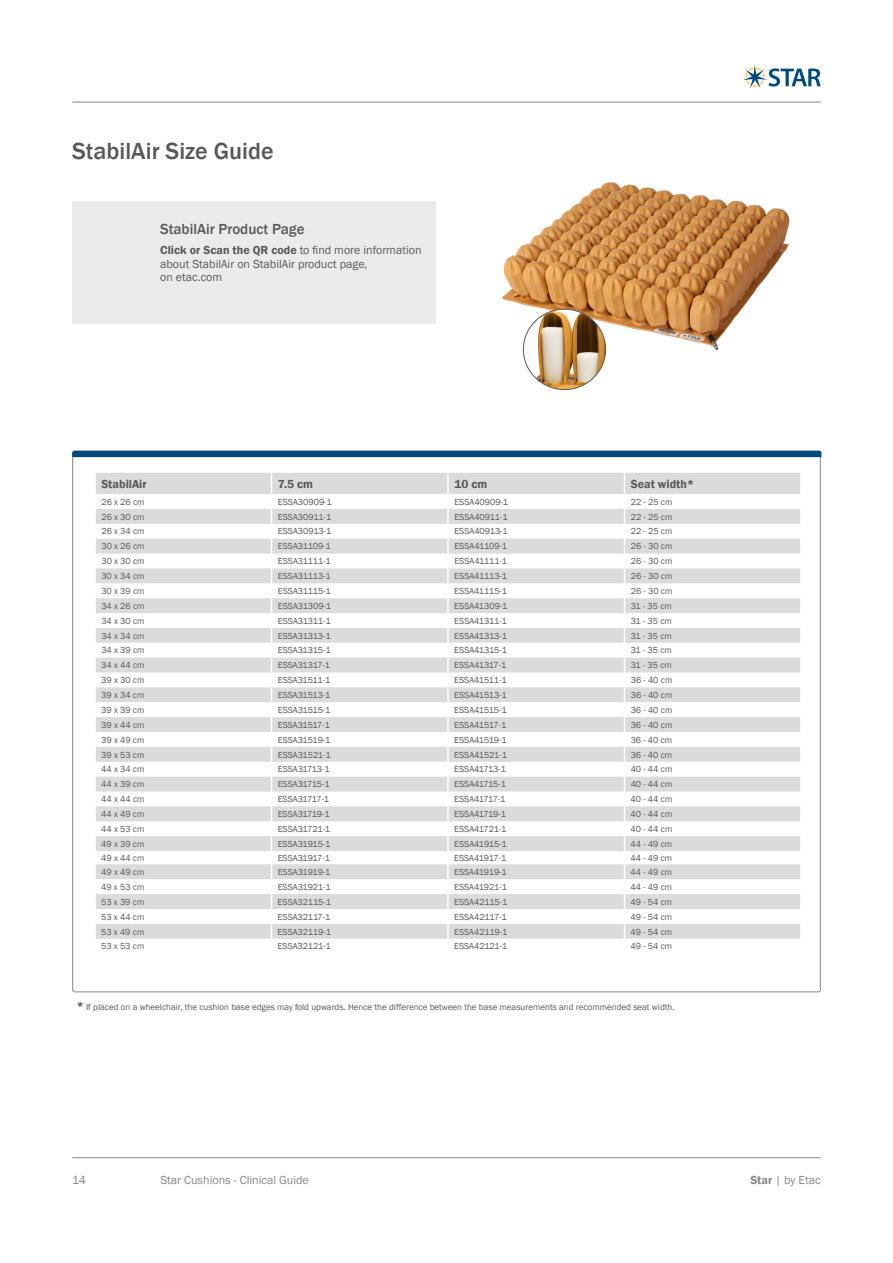
<style>
.page{position:relative;width:893px;height:1263px;background:#fff}
.page>*{position:absolute;margin:0;border:0;box-sizing:border-box;transform-origin:0 0}
.t1{font:500 24px "Franklin Gothic";color:#58595b}
.t2{font:500 15px "Franklin Gothic";color:#58595b}
.t3{font:12px/13.5px "Franklin Gothic";color:#58595b}
.t4{font:12px "Franklin Gothic";color:#84888c}
.t5{font:600 12px "Franklin Gothic";color:#58595b}
.t6{font:9px "Franklin Gothic";color:#58595b}
.t7{font:9px "Franklin Gothic";letter-spacing:-.025em;color:#58595b}
.t8{font:9px "Franklin Gothic";letter-spacing:-.035em;color:#58595b}
.s1{font-weight:600}
.s2{font-weight:600;font-size:12px}
</style>
<div class="page">
<hr style="left:72px;top:102px;width:749px;height:1px;background:#84888c">
<hr style="left:72px;top:1157px;width:749px;height:1px;background:#84888c">
<svg style="left:96px;top:473px;width:704px;height:466px;fill:#e0e1e3"></svg>
<svg style="left:447px;top:494px;width:2px;height:445px"></svg>
<svg style="left:624px;top:473px;width:1px;height:466px"></svg>
<hr style="left:447px;top:473px;width:2px;height:21px;background:#fff">
<svg style="left:271px;top:473px;width:1px;height:466px"></svg>
<div style="left:72px;top:451px;width:749px;height:6px;background:#00497c"></div>
<img style="left:502px;top:182px;width:288px;height:167px">
<svg style="left:743px;top:65px;width:78px;height:23px"></svg>
<div style="left:72px;top:201px;width:364px;height:123px;background:#ebebec"></div>
<img style="left:523px;top:309px;width:82px;height:81px">
<div style="left:523px;top:309px;width:83px;height:81px;border:1px solid #58595b;border-radius:50%"></div>
<h1 class="t1" style="left:72px;top:136px;width:203px">StabilAir Size Guide</h1>
<h2 class="t2" style="left:160px;top:220px;width:146px">StabilAir Product Page</h2>
<h3 class="t3" style="left:160px;top:244px;width:263px"><span class="s1">Click or Scan the QR code</span> to find more information about StabilAir on StabilAir product page,<br>on etac.com</h3>
<h3 class="t5" style="left:101px;top:476px;width:47px">StabilAir</h3>
<h3 class="t5" style="left:278px;top:476px;width:37px">7.5 cm</h3>
<h3 class="t5" style="left:454px;top:476px;width:35px">10 cm</h3>
<h3 class="t5" style="left:631px;top:476px;width:65px">Seat width*</h3>
<p class="t6" style="left:101px;top:496px;width:45px">26 x 26 cm</p>
<p class="t6" style="left:278px;top:496px;width:55px">ESSA30909-1</p>
<p class="t6" style="left:454px;top:496px;width:55px">ESSA40909-1</p>
<p class="t6" style="left:631px;top:496px;width:43px">22 - 25 cm</p>
<p class="t6" style="left:101px;top:511px;width:45px">26 x 30 cm</p>
<p class="t6" style="left:278px;top:511px;width:55px">ESSA30911-1</p>
<p class="t6" style="left:454px;top:511px;width:55px">ESSA40911-1</p>
<p class="t6" style="left:631px;top:511px;width:43px">22 - 25 cm</p>
<p class="t6" style="left:101px;top:526px;width:45px">26 x 34 cm</p>
<p class="t6" style="left:278px;top:526px;width:55px">ESSA30913-1</p>
<p class="t6" style="left:454px;top:526px;width:55px">ESSA40913-1</p>
<p class="t6" style="left:631px;top:526px;width:43px">22 - 25 cm</p>
<p class="t6" style="left:101px;top:541px;width:45px">30 x 26 cm</p>
<p class="t6" style="left:278px;top:541px;width:55px">ESSA31109-1</p>
<p class="t6" style="left:454px;top:541px;width:54px">ESSA41109-1</p>
<p class="t6" style="left:631px;top:541px;width:43px">26 - 30 cm</p>
<p class="t6" style="left:101px;top:556px;width:45px">30 x 30 cm</p>
<p class="t6" style="left:278px;top:556px;width:54px">ESSA31111-1</p>
<p class="t6" style="left:454px;top:556px;width:54px">ESSA41111-1</p>
<p class="t6" style="left:631px;top:556px;width:43px">26 - 30 cm</p>
<p class="t6" style="left:101px;top:570px;width:45px">30 x 34 cm</p>
<p class="t6" style="left:278px;top:570px;width:55px">ESSA31113-1</p>
<p class="t6" style="left:454px;top:570px;width:54px">ESSA41113-1</p>
<p class="t6" style="left:631px;top:570px;width:43px">26 - 30 cm</p>
<p class="t6" style="left:101px;top:585px;width:45px">30 x 39 cm</p>
<p class="t6" style="left:278px;top:585px;width:55px">ESSA31115-1</p>
<p class="t6" style="left:454px;top:585px;width:54px">ESSA41115-1</p>
<p class="t6" style="left:631px;top:585px;width:43px">26 - 30 cm</p>
<p class="t6" style="left:101px;top:600px;width:45px">34 x 26 cm</p>
<p class="t6" style="left:278px;top:600px;width:55px">ESSA31309-1</p>
<p class="t6" style="left:454px;top:600px;width:55px">ESSA41309-1</p>
<p class="t6" style="left:631px;top:600px;width:43px">31 - 35 cm</p>
<p class="t6" style="left:101px;top:615px;width:45px">34 x 30 cm</p>
<p class="t6" style="left:278px;top:615px;width:54px">ESSA31311-1</p>
<p class="t6" style="left:454px;top:615px;width:54px">ESSA41311-1</p>
<p class="t6" style="left:631px;top:615px;width:43px">31 - 35 cm</p>
<p class="t6" style="left:101px;top:630px;width:45px">34 x 34 cm</p>
<p class="t6" style="left:278px;top:630px;width:54px">ESSA31313-1</p>
<p class="t6" style="left:454px;top:630px;width:54px">ESSA41313-1</p>
<p class="t6" style="left:631px;top:630px;width:43px">31 - 35 cm</p>
<p class="t6" style="left:101px;top:645px;width:45px">34 x 39 cm</p>
<p class="t6" style="left:278px;top:645px;width:54px">ESSA31315-1</p>
<p class="t6" style="left:454px;top:645px;width:54px">ESSA41315-1</p>
<p class="t6" style="left:631px;top:645px;width:43px">31 - 35 cm</p>
<p class="t6" style="left:101px;top:660px;width:45px">34 x 44 cm</p>
<p class="t6" style="left:278px;top:660px;width:54px">ESSA31317-1</p>
<p class="t6" style="left:454px;top:660px;width:54px">ESSA41317-1</p>
<p class="t6" style="left:631px;top:660px;width:43px">31 - 35 cm</p>
<p class="t6" style="left:101px;top:674px;width:45px">39 x 30 cm</p>
<p class="t6" style="left:278px;top:674px;width:54px">ESSA31511-1</p>
<p class="t6" style="left:454px;top:674px;width:54px">ESSA41511-1</p>
<p class="t6" style="left:631px;top:674px;width:43px">36 - 40 cm</p>
<p class="t6" style="left:101px;top:689px;width:45px">39 x 34 cm</p>
<p class="t6" style="left:278px;top:689px;width:54px">ESSA31513-1</p>
<p class="t6" style="left:454px;top:689px;width:54px">ESSA41513-1</p>
<p class="t6" style="left:631px;top:689px;width:43px">36 - 40 cm</p>
<p class="t6" style="left:101px;top:704px;width:45px">39 x 39 cm</p>
<p class="t6" style="left:278px;top:704px;width:54px">ESSA31515-1</p>
<p class="t6" style="left:454px;top:704px;width:54px">ESSA41515-1</p>
<p class="t6" style="left:631px;top:704px;width:43px">36 - 40 cm</p>
<p class="t6" style="left:101px;top:719px;width:45px">39 x 44 cm</p>
<p class="t6" style="left:278px;top:719px;width:54px">ESSA31517-1</p>
<p class="t6" style="left:454px;top:719px;width:54px">ESSA41517-1</p>
<p class="t6" style="left:631px;top:719px;width:43px">36 - 40 cm</p>
<p class="t6" style="left:101px;top:734px;width:45px">39 x 49 cm</p>
<p class="t6" style="left:278px;top:734px;width:54px">ESSA31519-1</p>
<p class="t6" style="left:454px;top:734px;width:54px">ESSA41519-1</p>
<p class="t6" style="left:631px;top:734px;width:43px">36 - 40 cm</p>
<p class="t6" style="left:101px;top:749px;width:45px">39 x 53 cm</p>
<p class="t6" style="left:278px;top:749px;width:55px">ESSA31521-1</p>
<p class="t6" style="left:454px;top:749px;width:54px">ESSA41521-1</p>
<p class="t6" style="left:631px;top:749px;width:43px">36 - 40 cm</p>
<p class="t6" style="left:101px;top:764px;width:45px">44 x 34 cm</p>
<p class="t6" style="left:278px;top:764px;width:54px">ESSA31713-1</p>
<p class="t6" style="left:454px;top:764px;width:53px">ESSA41713-1</p>
<p class="t6" style="left:631px;top:764px;width:43px">40 - 44 cm</p>
<p class="t6" style="left:101px;top:779px;width:45px">44 x 39 cm</p>
<p class="t6" style="left:278px;top:779px;width:53px">ESSA31715-1</p>
<p class="t6" style="left:454px;top:779px;width:53px">ESSA41715-1</p>
<p class="t6" style="left:631px;top:779px;width:43px">40 - 44 cm</p>
<p class="t6" style="left:101px;top:794px;width:45px">44 x 44 cm</p>
<p class="t7" style="left:278px;top:794px;width:53px">ESSA31717-1</p>
<p class="t8" style="left:454px;top:794px;width:53px">ESSA41717-1</p>
<p class="t6" style="left:631px;top:794px;width:43px">40 - 44 cm</p>
<p class="t6" style="left:101px;top:808px;width:45px">44 x 49 cm</p>
<p class="t6" style="left:278px;top:808px;width:53px">ESSA31719-1</p>
<p class="t6" style="left:454px;top:808px;width:53px">ESSA41719-1</p>
<p class="t6" style="left:631px;top:808px;width:43px">40 - 44 cm</p>
<p class="t6" style="left:101px;top:823px;width:45px">44 x 53 cm</p>
<p class="t6" style="left:278px;top:823px;width:54px">ESSA31721-1</p>
<p class="t6" style="left:454px;top:823px;width:54px">ESSA41721-1</p>
<p class="t6" style="left:631px;top:823px;width:43px">40 - 44 cm</p>
<p class="t6" style="left:101px;top:838px;width:45px">49 x 39 cm</p>
<p class="t6" style="left:278px;top:838px;width:54px">ESSA31915-1</p>
<p class="t6" style="left:454px;top:838px;width:54px">ESSA41915-1</p>
<p class="t6" style="left:631px;top:838px;width:43px">44 - 49 cm</p>
<p class="t6" style="left:101px;top:852px;width:45px">49 x 44 cm</p>
<p class="t6" style="left:278px;top:852px;width:54px">ESSA31917-1</p>
<p class="t6" style="left:454px;top:852px;width:54px">ESSA41917-1</p>
<p class="t6" style="left:631px;top:852px;width:43px">44 - 49 cm</p>
<p class="t6" style="left:101px;top:866px;width:45px">49 x 49 cm</p>
<p class="t6" style="left:278px;top:866px;width:54px">ESSA31919-1</p>
<p class="t6" style="left:454px;top:866px;width:54px">ESSA41919-1</p>
<p class="t6" style="left:631px;top:866px;width:43px">44 - 49 cm</p>
<p class="t6" style="left:101px;top:881px;width:45px">49 x 53 cm</p>
<p class="t6" style="left:278px;top:881px;width:55px">ESSA31921-1</p>
<p class="t6" style="left:454px;top:881px;width:54px">ESSA41921-1</p>
<p class="t6" style="left:631px;top:881px;width:43px">44 - 49 cm</p>
<p class="t6" style="left:101px;top:896px;width:45px">53 x 39 cm</p>
<p class="t6" style="left:278px;top:896px;width:55px">ESSA32115-1</p>
<p class="t6" style="left:454px;top:896px;width:55px">ESSA42115-1</p>
<p class="t6" style="left:631px;top:896px;width:43px">49 - 54 cm</p>
<p class="t6" style="left:101px;top:911px;width:45px">53 x 44 cm</p>
<p class="t6" style="left:278px;top:911px;width:54px">ESSA32117-1</p>
<p class="t6" style="left:454px;top:911px;width:54px">ESSA42117-1</p>
<p class="t6" style="left:631px;top:911px;width:43px">49 - 54 cm</p>
<p class="t6" style="left:101px;top:926px;width:45px">53 x 49 cm</p>
<p class="t6" style="left:278px;top:926px;width:55px">ESSA32119-1</p>
<p class="t6" style="left:454px;top:926px;width:55px">ESSA42119-1</p>
<p class="t6" style="left:631px;top:926px;width:43px">49 - 54 cm</p>
<p class="t6" style="left:101px;top:941px;width:45px">53 x 53 cm</p>
<p class="t6" style="left:278px;top:941px;width:55px">ESSA32121-1</p>
<p class="t6" style="left:454px;top:941px;width:55px">ESSA42121-1</p>
<p class="t6" style="left:631px;top:941px;width:43px">49 - 54 cm</p>
<p class="t6" style="left:77px;top:1002px;width:599px"><span class="s2">*</span> If placed on a wheelchair, the cushion base edges may fold upwards. Hence the difference between the base measurements and recommended seat width.</p>
<h3 class="t4" style="left:72px;top:1173px;width:15px">14</h3>
<h3 class="t4" style="left:160px;top:1173px;width:150px">Star Cushions - Clinical Guide</h3>
<h3 class="t4" style="left:750px;top:1173px;width:72px"><span class="s1">Star</span> | by Etac</h3>
</div>
